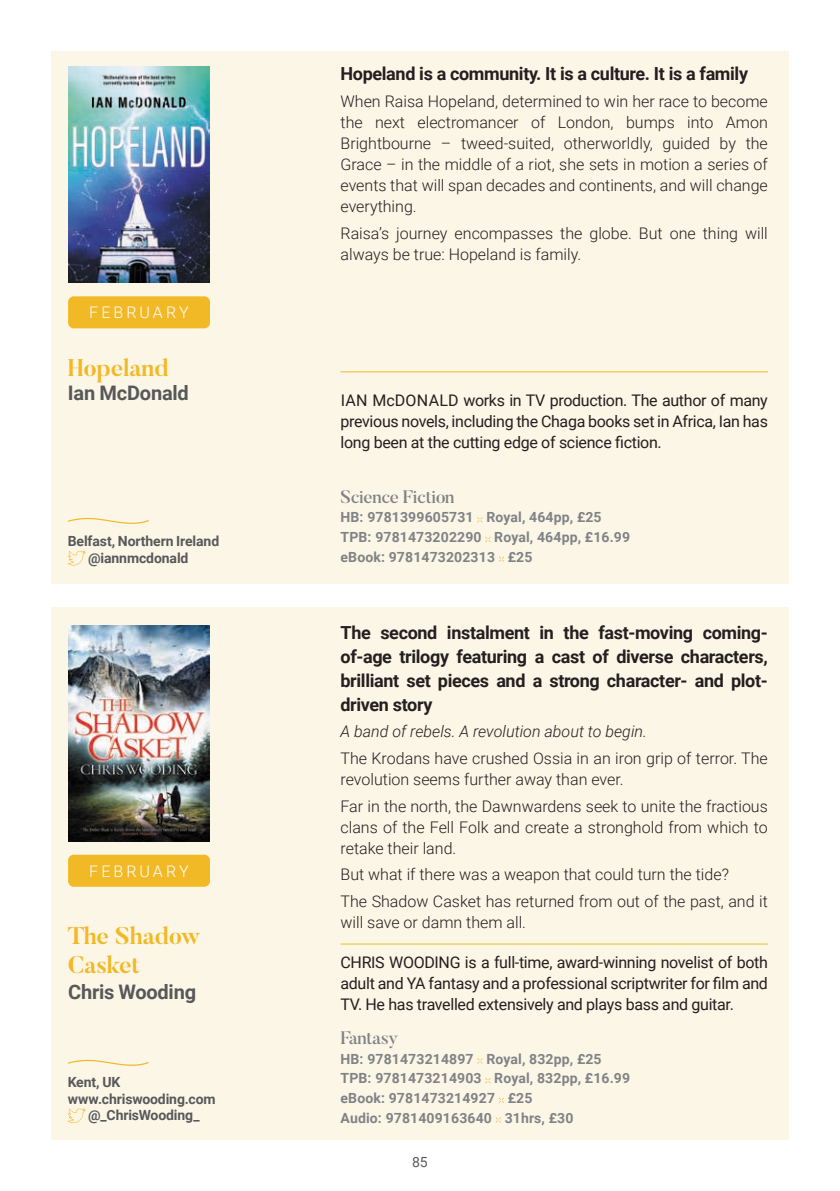
<style>
.page{position:relative;width:840px;height:1191px;background:#fff}
.page>*{position:absolute;margin:0;border:0;box-sizing:border-box;transform-origin:0 0}
.t1{font:700 24px/28.8px "Butler";letter-spacing:-.01em;color:#f2b926}
.t2{font:700 20px "Roboto";letter-spacing:-.01em;color:#57585a}
.t3{font:700 18px/24px "Roboto";letter-spacing:-.02em;color:#231f20;text-align:justify}
.t4{font:500 18px "Butler";letter-spacing:-.02em;color:#808285}
.t5{font:300 16px/21px "Roboto";color:#231f20}
.t6{font:16px/21px "Roboto";letter-spacing:-.02em;color:#231f20;text-align:justify}
.t7{font:italic 300 16px "Roboto";color:#231f20}
.t8{font:300 16px "Roboto";letter-spacing:.195em;color:#fff}
.t9{font:700 14px "Roboto";letter-spacing:.01em;color:#808285}
.t10{font:700 14px "Roboto";letter-spacing:-.01em;color:#57585a}
.t11{font:14px "Roboto";color:#57585a}
</style>
<div class="page">
<div style="left:51px;top:51px;width:737px;height:532px;background:#fcf6e7"></div>
<div style="left:68px;top:296px;width:142px;height:32px;background:#f2b926;border-radius:6px"></div>
<img style="left:68px;top:67px;width:142px;height:216px">
<svg style="left:68px;top:518px;width:81px;height:6px"></svg>
<hr style="left:340px;top:371px;width:427px;height:1px;background:#f2b926">
<div style="left:51px;top:607px;width:737px;height:532px;background:#fcf6e7"></div>
<div style="left:68px;top:854px;width:142px;height:32px;background:#f2b926;border-radius:6px"></div>
<img style="left:68px;top:625px;width:142px;height:216px">
<hr style="left:340px;top:943px;width:427px;height:1px;background:#f2b926">
<svg style="left:68px;top:1059px;width:81px;height:6px"></svg>
<svg style="left:477px;top:517px;width:5px;height:5px"></svg>
<svg style="left:485px;top:537px;width:5px;height:5px"></svg>
<svg style="left:498px;top:556px;width:6px;height:6px"></svg>
<svg style="left:68px;top:550px;width:17px;height:15px"></svg>
<svg style="left:68px;top:1108px;width:17px;height:15px"></svg>
<svg style="left:477px;top:1058px;width:5px;height:5px"></svg>
<svg style="left:485px;top:1078px;width:5px;height:5px"></svg>
<svg style="left:498px;top:1097px;width:6px;height:6px"></svg>
<svg style="left:495px;top:1117px;width:5px;height:5px"></svg>
<p class="t8" style="left:89px;top:301px;width:101px">FEBRUARY</p>
<p class="t1" style="left:68px;top:353px;width:102px">Hopeland</p>
<p class="t2" style="left:68px;top:379px;width:122px">Ian McDonald</p>
<p class="t10" style="left:68px;top:531px;width:153px">Belfast, Northern Ireland</p>
<p class="t10" style="left:88px;top:548px;width:102px">@iannmcdonald</p>
<p class="t8" style="left:89px;top:860px;width:101px">FEBRUARY</p>
<p class="t1" style="left:68px;top:922px;width:134px">The Shadow<br>Casket</p>
<p class="t2" style="left:68px;top:977px;width:129px">Chris Wooding</p>
<p class="t10" style="left:68px;top:1072px;width:54px">Kent, UK</p>
<p class="t10" style="left:68px;top:1089px;width:149px">www.chriswooding.com</p>
<p class="t10" style="left:88px;top:1105px;width:113px">@_ChrisWooding_</p>
<p class="t3" style="left:340px;top:61px;width:409px">Hopeland is a community. It is a culture. It is a family</p>
<p class="t5" style="left:340px;top:90px;width:428px;text-align:justify">When Raisa Hopeland, determined to win her race to become the next electromancer of London, bumps into Amon Brightbourne – tweed-suited, otherworldly, guided by the Grace – in the middle of a riot, she sets in motion a series of events that will span decades and continents, and will change everything.</p>
<p class="t5" style="left:340px;top:222px;width:428px">Raisa’s journey encompasses the globe. But one thing will always be true: Hopeland is family.</p>
<p class="t6" style="left:340px;top:389px;width:428px">IAN McDONALD works in TV production. The author of many previous novels, including the Chaga books set in Africa, Ian has long been at the cutting edge of science fiction.</p>
<p class="t4" style="left:340px;top:485px;width:115px">Science Fiction</p>
<p class="t9" style="left:340px;top:507px;width:262px">HB: 9781399605731 Royal, 464pp, £25</p>
<p class="t9" style="left:340px;top:527px;width:291px">TPB: 9781473202290 Royal, 464pp, £16.99</p>
<p class="t9" style="left:340px;top:547px;width:193px">eBook: 9781473202313 £25</p>
<p class="t3" style="left:340px;top:619px;width:428px">The second instalment in the fast-moving coming&shy;of-age trilogy featuring a cast of diverse characters, brilliant set pieces and a strong character- and plot&shy;driven story</p>
<p class="t7" style="left:340px;top:720px;width:308px">A band of rebels. A revolution about to begin.</p>
<p class="t5" style="left:340px;top:747px;width:428px">The Krodans have crushed Ossia in an iron grip of terror. The revolution seems further away than ever.</p>
<p class="t5" style="left:340px;top:795px;width:428px;text-align:justify">Far in the north, the Dawnwardens seek to unite the fractious clans of the Fell Folk and create a stronghold from which to retake their land.</p>
<p class="t5" style="left:340px;top:863px;width:389px">But what if there was a weapon that could turn the tide?</p>
<p class="t5" style="left:340px;top:890px;width:428px">The Shadow Casket has returned from out of the past, and it will save or damn them all.</p>
<p class="t6" style="left:340px;top:951px;width:428px">CHRIS WOODING is a full-time, award-winning novelist of both adult and YA fantasy and a professional scriptwriter for film and TV. He has travelled extensively and plays bass and guitar.</p>
<p class="t4" style="left:340px;top:1026px;width:59px">Fantasy</p>
<p class="t9" style="left:340px;top:1048px;width:262px">HB: 9781473214897 Royal, 832pp, £25</p>
<p class="t9" style="left:340px;top:1068px;width:291px">TPB: 9781473214903 Royal, 832pp, £16.99</p>
<p class="t9" style="left:340px;top:1088px;width:193px">eBook: 9781473214927 £25</p>
<p class="t9" style="left:340px;top:1107px;width:234px">Audio: 9781409163640 31hrs, £30</p>
<p class="t11" style="left:412px;top:1152px;width:17px">85</p>
</div>
